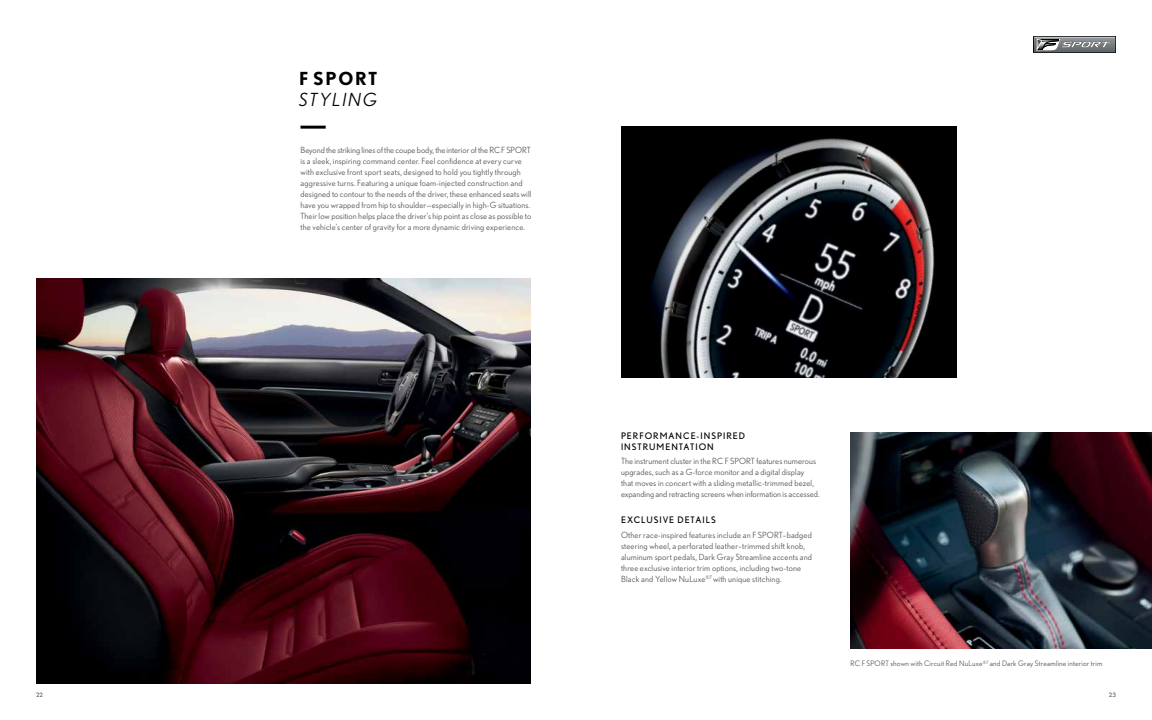
<style>
.page{position:relative;width:1152px;height:720px;background:#fff}
.page>*{position:absolute;margin:0;border:0;box-sizing:border-box;transform-origin:0 0}
.t1{font:italic 18px "Nobel";letter-spacing:.1em;color:#000}
.t2{font:700 18px "Nobel";letter-spacing:.1em;color:#000}
.t3{font:9px/11px "Nobel";letter-spacing:.11em;color:#000}
.t4{font:8.5px/11px "Nobel";letter-spacing:.015em;color:#58595b}
.t5{font:7.5px "Nobel";letter-spacing:.02em;color:#58595b}
.t6{font:6px "Nobel";color:#58595b}
</style>
<div class="page">
<img style="left:36px;top:279px;width:495px;height:405px">
<img style="left:621px;top:126px;width:336px;height:252px">
<img style="left:850px;top:432px;width:302px;height:216px">
<div style="left:1033px;top:36px;width:83px;height:17px;border:1px solid #000"></div>
<svg style="left:1034px;top:36px;width:82px;height:17px"></svg>
<hr style="left:300px;top:126px;width:26px;height:3px;background:#000">
<h1 class="t2" style="left:299px;top:68px;width:80px">F SPORT</h1>
<h1 class="t1" style="left:299px;top:89px;width:80px">STYLING</h1>
<p class="t4" style="left:300px;top:145px;width:232px">Beyond the striking lines of the coupe body, the interior of the RC F SPORT is a sleek, inspiring command center. Feel confidence at every curve with exclusive front sport seats, designed to hold you tightly through aggressive turns. Featuring a unique foam-injected construction and designed to contour to the needs of the driver, these enhanced seats will have you wrapped from hip to shoulder—especially in high-G situations.<br>Their low position helps place the driver’s hip point as close as possible to the vehicle’s center of gravity for a more dynamic driving experience.</p>
<p class="t3" style="left:621px;top:430px;width:126px">PERFORMANCE-INSPIRED<br>INSTRUMENTATION</p>
<p class="t4" style="left:621px;top:456px;width:200px">The instrument cluster in the RC F SPORT features numerous upgrades, such as a G-force monitor and a digital display<br>that moves in concert with a sliding metallic-trimmed bezel, expanding and retracting screens when information is accessed.</p>
<p class="t3" style="left:621px;top:514px;width:96px">EXCLUSIVE DETAILS</p>
<p class="t4" style="left:621px;top:529px;width:193px">Other race-inspired features include an F SPORT–badged steering wheel, a perforated leather–trimmed shift knob, aluminum sport pedals, Dark Gray Streamline accents and three exclusive interior trim options, including two-tone Black and Yellow NuLuxe<sup>®7</sup> with unique stitching.</p>
<p class="t5" style="left:850px;top:659px;width:253px">RC F SPORT shown with Circuit Red NuLuxe<sup>®7</sup> and Dark Gray Streamline interior trim</p>
<p class="t6" style="left:36px;top:692px;width:9px">22</p>
<p class="t6" style="left:1109px;top:692px;width:9px">23</p>
</div>
